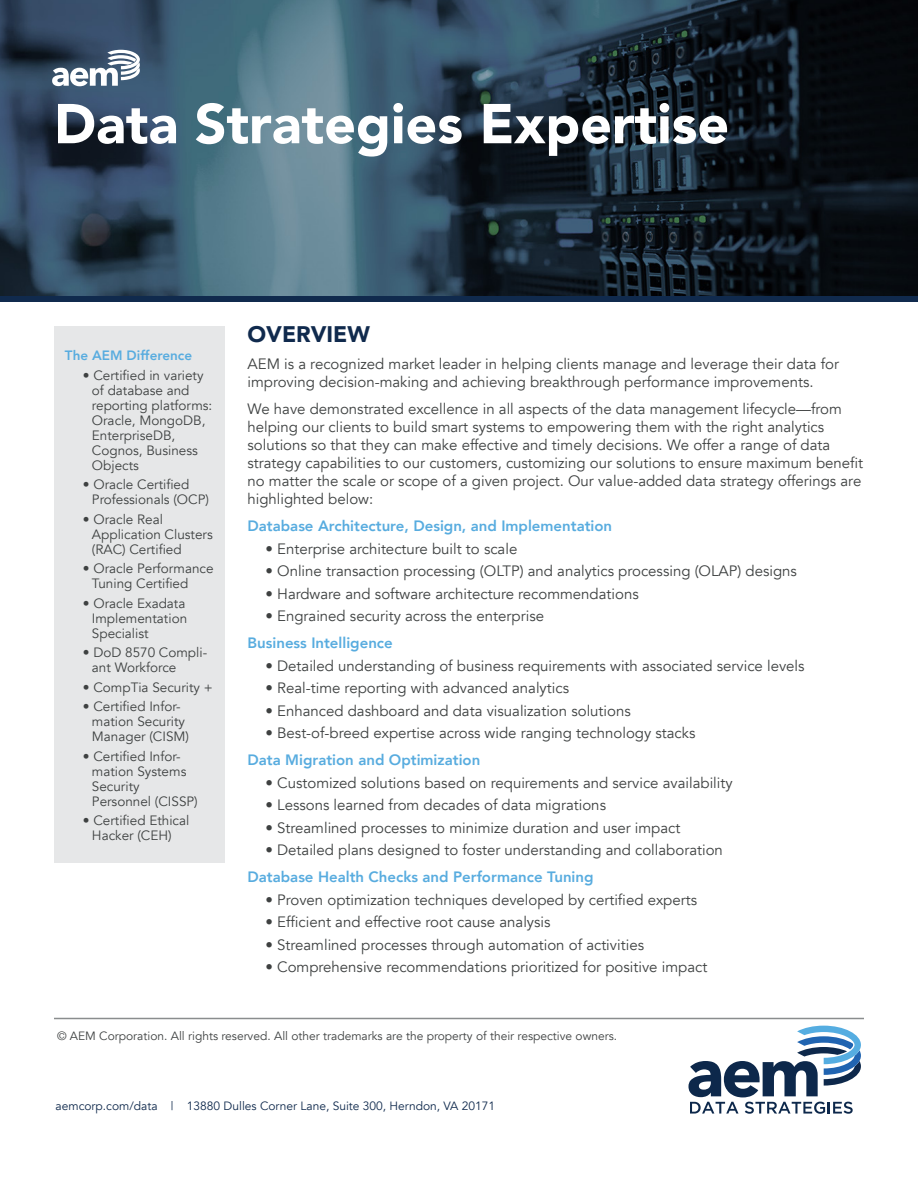
<style>
.page{position:relative;width:918px;height:1188px;background:#fff}
.page>*{position:absolute;margin:0;border:0;box-sizing:border-box;transform-origin:0 0}
.t1{font:900 55.5px "Avenir";color:#fff}
.t2{font:900 22.5px "Avenir";color:#102a4d}
.t3{font:15px/18px "Avenir";color:#3e4141}
.t4{font:800 15px "Avenir";color:#58acdf}
.t5{font:13.5px/15px "Avenir";color:#3e4141}
.t6{font:800 13.5px "Avenir";color:#58acdf}
.t7{font:12px "Avenir";color:#3e4141}
.t8{font:12px "Avenir";color:#102a4d}
</style>
<div class="page">
<img style="left:0;top:0;width:918px;height:299px">
<div style="left:1px;top:297px;width:917px;height:5px;background:#102a4d"></div>
<hr style="left:54px;top:1018px;width:810px;height:1px;background:#8a8d8e">
<svg style="left:52px;top:50px;width:88px;height:36px"></svg>
<div style="left:54px;top:326px;width:171px;height:536px;background:#e6e7e8"></div>
<svg style="left:688px;top:1026px;width:173px;height:88px"></svg>
<p class="t1" style="left:54px;top:76px;width:677px">Data Strategies Expertise</p>
<p class="t6" style="left:65px;top:345px;width:129px">The AEM Difference</p>
<p class="t5" style="left:92px;top:368px;width:122px;text-indent:-9px">• Certified in variety of database and reporting platforms:<br>Oracle, MongoDB,<br>EnterpriseDB,<br>Cognos, Business<br>Objects</p>
<p class="t5" style="left:92px;top:477px;width:119px;text-indent:-9px">• Oracle Certified<br>Professionals (OCP)</p>
<p class="t5" style="left:92px;top:512px;width:122px;text-indent:-9px">• Oracle Real<br>Application Clusters (RAC) Certified</p>
<p class="t5" style="left:92px;top:561px;width:123px;text-indent:-9px">• Oracle Performance<br>Tuning Certified</p>
<p class="t5" style="left:92px;top:596px;width:97px;text-indent:-9px">• Oracle Exadata<br>Implementation<br>Specialist</p>
<p class="t5" style="left:92px;top:645px;width:117px;text-indent:-9px">• DoD 8570 Compli&shy;ant Workforce</p>
<p class="t5" style="left:83px;top:680px;width:131px">• CompTia Security +</p>
<p class="t5" style="left:92px;top:699px;width:99px;text-indent:-9px">• Certified Infor&shy;mation Security<br>Manager (CISM)</p>
<p class="t5" style="left:92px;top:749px;width:107px;text-indent:-9px">• Certified Infor&shy;mation Systems<br>Security<br>Personnel (CISSP)</p>
<p class="t5" style="left:92px;top:813px;width:99px;text-indent:-9px">• Certified Ethical<br>Hacker (CEH)</p>
<p class="t2" style="left:248px;top:315px;width:124px">OVERVIEW</p>
<p class="t3" style="left:248px;top:355px;width:593px">AEM is a recognized market leader in helping clients manage and leverage their data for improving decision-making and achieving breakthrough performance improvements.</p>
<p class="t3" style="left:248px;top:400px;width:617px">We have demonstrated excellence in all aspects of the data management lifecycle—from helping our clients to build smart systems to empowering them with the right analytics solutions so that they can make effective and timely decisions. We offer a range of data strategy capabilities to our customers, customizing our solutions to ensure maximum benefit no matter the scale or scope of a given project. Our value-added data strategy offerings are highlighted below:</p>
<p class="t4" style="left:248px;top:514px;width:366px">Database Architecture, Design, and Implementation</p>
<p class="t3" style="left:266px;top:540px;width:253px">• Enterprise architecture built to scale</p>
<p class="t3" style="left:266px;top:562px;width:533px">• Online transaction processing (OLTP) and analytics processing (OLAP) designs</p>
<p class="t3" style="left:266px;top:585px;width:375px">• Hardware and software architecture recommendations</p>
<p class="t3" style="left:266px;top:607px;width:280px">• Engrained security across the enterprise</p>
<p class="t4" style="left:248px;top:631px;width:147px">Business Intelligence</p>
<p class="t3" style="left:266px;top:657px;width:541px">• Detailed understanding of business requirements with associated service levels</p>
<p class="t3" style="left:266px;top:679px;width:305px">• Real-time reporting with advanced analytics</p>
<p class="t3" style="left:266px;top:702px;width:367px">• Enhanced dashboard and data visualization solutions</p>
<p class="t3" style="left:266px;top:724px;width:431px">• Best-of-breed expertise across wide ranging technology stacks</p>
<p class="t4" style="left:248px;top:748px;width:234px">Data Migration and Optimization</p>
<p class="t3" style="left:266px;top:774px;width:469px">• Customized solutions based on requirements and service availability</p>
<p class="t3" style="left:266px;top:796px;width:342px">• Lessons learned from decades of data migrations</p>
<p class="t3" style="left:266px;top:819px;width:416px">• Streamlined processes to minimize duration and user impact</p>
<p class="t3" style="left:266px;top:841px;width:459px">• Detailed plans designed to foster understanding and collaboration</p>
<p class="t4" style="left:248px;top:865px;width:348px">Database Health Checks and Performance Tuning</p>
<p class="t3" style="left:266px;top:891px;width:433px">• Proven optimization techniques developed by certified experts</p>
<p class="t3" style="left:266px;top:913px;width:287px">• Efficient and effective root cause analysis</p>
<p class="t3" style="left:266px;top:936px;width:380px">• Streamlined processes through automation of activities</p>
<p class="t3" style="left:266px;top:958px;width:443px">• Comprehensive recommendations prioritized for positive impact</p>
<p class="t7" style="left:57px;top:1029px;width:562px">© AEM Corporation. All rights reserved. All other trademarks are the property of their respective owners.</p>
<p class="t8" style="left:56px;top:1099px;width:441px">aemcorp.com/data | 13880 Dulles Corner Lane, Suite 300, Herndon, VA 20171</p>
</div>
